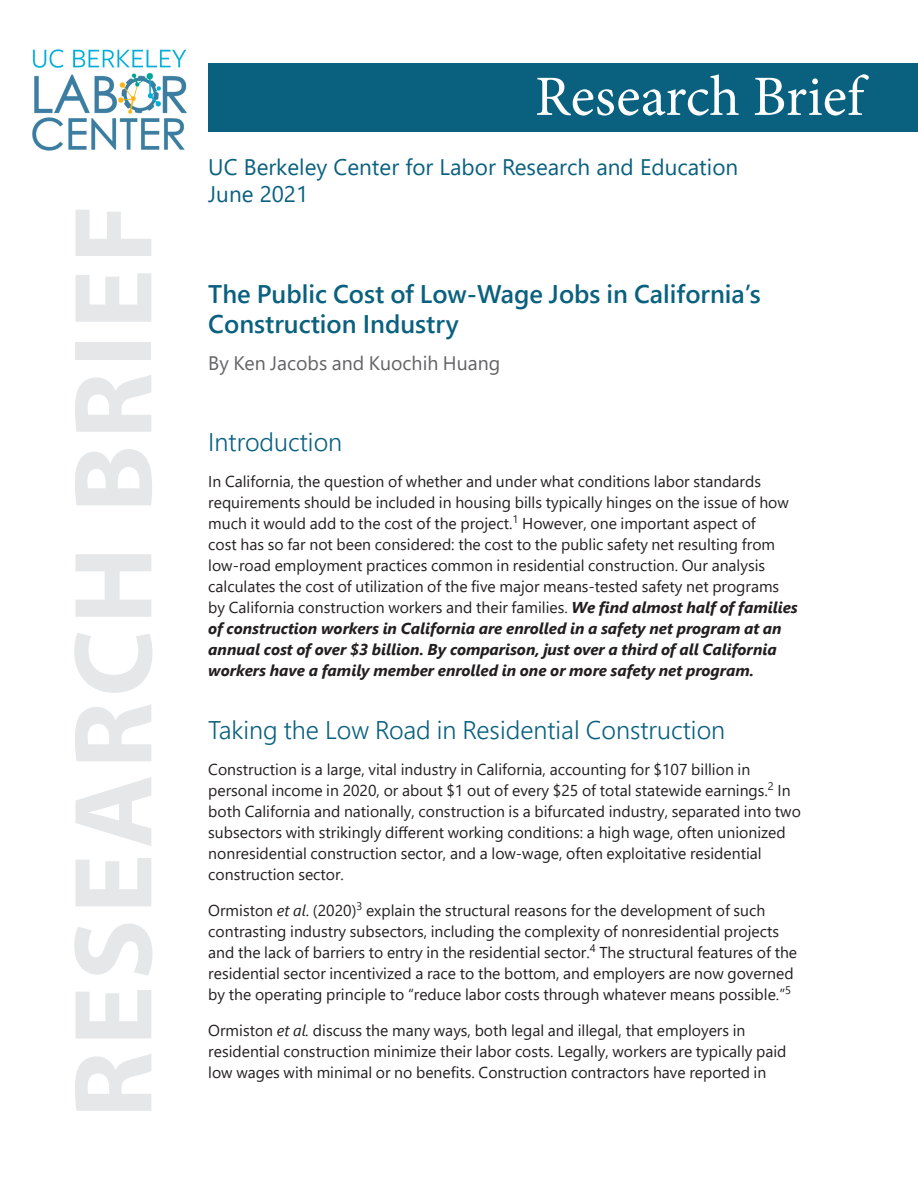
<style>
.page{position:relative;width:918px;height:1188px;background:#fff}
.page>*{position:absolute;margin:0;border:0;box-sizing:border-box;transform-origin:0 0}
.t1{font:700 112.5px "Myriad Pro";letter-spacing:.05em;color:#e6e7e9}
.t2{font:57px "Minion Pro";color:#fff}
.t3{font:600 25.5px/30.6px "Segoe UI";color:#0a617f}
.header1{font:300 25.5px "Segoe UI";color:#0a617f}
.t4{font:22.5px/27px "Segoe UI";color:#0a617f}
.t5{font:19.5px "Segoe UI";color:#636366}
.t6{font:15.75px/21px "Segoe UI";color:#231f20}
.s1{font-weight:700;font-style:italic}
.s2{font-style:italic}
</style>
<div class="page">
<div style="left:208px;top:64px;width:710px;height:68px;background:#0a617f"></div>
<img style="left:32px;top:49px;width:155px;height:102px">
<p class="t1" style="left:40px;top:1118px;width:916px;rotate:-90deg">RESEARCH BRIEF</p>
<p class="t2" style="left:535px;top:59px;width:330px">Research Brief</p>
<p class="t4" style="left:208px;top:152px;width:531px">UC Berkeley Center for Labor Research and Education<br>June 2021</p>
<p class="t3" style="left:208px;top:276px;width:554px">The Public Cost of Low-Wage Jobs in California’s<br>Construction Industry</p>
<p class="t5" style="left:208px;top:345px;width:294px">By Ken Jacobs and Kuochih Huang</p>
<p class="header1" style="left:208px;top:417px;width:136px">Introduction</p>
<p class="t6" style="left:208px;top:469px;width:591px">In California, the question of whether and under what conditions labor standards requirements should be included in housing bills typically hinges on the issue of how much it would add to the cost of the project.<sup>1</sup> However, one important aspect of<br>cost has so far not been considered: the cost to the public safety net resulting from low-road employment practices common in residential construction. Our analysis calculates the cost of utilization of the five major means-tested safety net programs by California construction workers and their families. <span class="s1">We find almost half of families of construction workers in California are enrolled in a safety net program at an annual cost of over $3 billion. By comparison, just over a third of all California workers have a family member enrolled in one or more safety net program.</span></p>
<p class="header1" style="left:208px;top:705px;width:519px">Taking the Low Road in Residential Construction</p>
<p class="t6" style="left:208px;top:757px;width:594px">Construction is a large, vital industry in California, accounting for $107 billion in personal income in 2020, or about $1 out of every $25 of total statewide earnings.<sup>2</sup> In both California and nationally, construction is a bifurcated industry, separated into two subsectors with strikingly different working conditions: a high wage, often unionized nonresidential construction sector, and a low-wage, often exploitative residential construction sector.</p>
<p class="t6" style="left:208px;top:898px;width:590px">Ormiston <span class="s2">et al</span>. (2020)<sup>3</sup> explain the structural reasons for the development of such contrasting industry subsectors, including the complexity of nonresidential projects and the lack of barriers to entry in the residential sector.<sup>4</sup> The structural features of the residential sector incentivized a race to the bottom, and employers are now governed by the operating principle to “reduce labor costs through whatever means possible.”<sup>5</sup></p>
<p class="t6" style="left:208px;top:1018px;width:580px">Ormiston <span class="s2">et al.</span> discuss the many ways, both legal and illegal, that employers in residential construction minimize their labor costs. Legally, workers are typically paid low wages with minimal or no benefits. Construction contractors have reported in</p>
</div>
